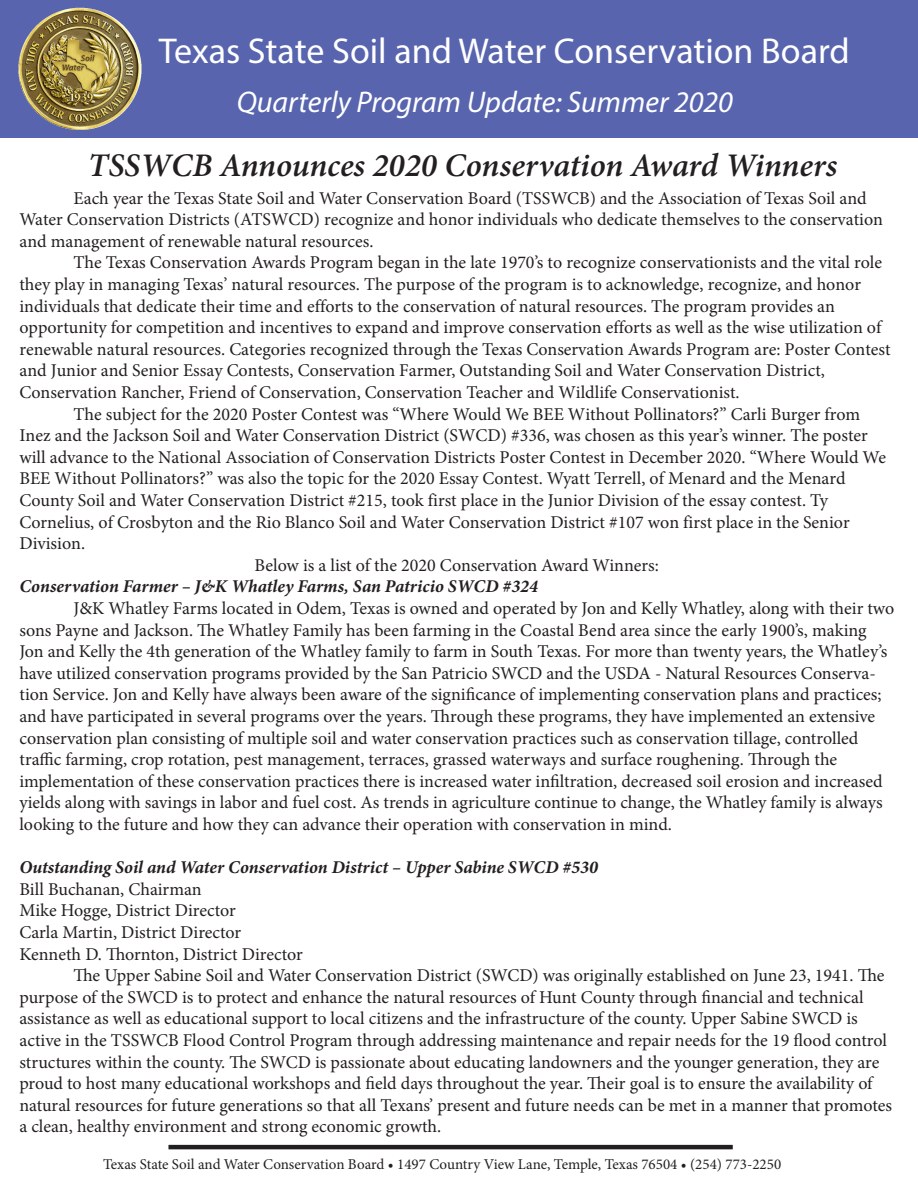
<style>
.page{position:relative;width:918px;height:1188px;background:#fff}
.page>*{position:absolute;margin:0;border:0;box-sizing:border-box;transform-origin:0 0}
.t1{font:36px "Myriad Pro";color:#fff}
.t2{font:italic 600 33px "Minion Pro";color:#231f20}
.t3{font:italic 30px "Myriad Pro";color:#fff}
.t4{font:18px "Minion Pro";color:#231f20}
.t5{font:italic 700 18px "Minion Pro";color:#231f20}
.t6{font:15px "Minion Pro";color:#231f20}
</style>
<div class="page">
<div style="left:0;top:0;width:918px;height:137px;background:#5865ae"></div>
<img style="left:18px;top:7px;width:124px;height:123px">
<hr style="left:168px;top:1145px;width:565px;height:4px;background:#231f20">
<p class="t1" style="left:159px;top:28px;width:692px">Texas State Soil and Water Conservation Board</p>
<p class="t3" style="left:237px;top:84px;width:498px">Quarterly Program Update: Summer 2020</p>
<p class="t2" style="left:88px;top:142px;width:751px">TSSWCB Announces 2020 Conservation Award Winners</p>
<p class="t4" style="left:73px;top:186px;width:795px">Each year the Texas State Soil and Water Conservation Board (TSSWCB) and the Association of Texas Soil and</p>
<p class="t4" style="left:19px;top:207px;width:865px">Water Conservation Districts (ATSWCD) recognize and honor individuals who dedicate themselves to the conservation</p>
<p class="t4" style="left:19px;top:229px;width:356px">and management of renewable natural resources.</p>
<p class="t4" style="left:73px;top:251px;width:810px">The Texas Conservation Awards Program began in the late 1970’s to recognize conservationists and the vital role</p>
<p class="t4" style="left:19px;top:272px;width:843px">they play in managing Texas’ natural resources. The purpose of the program is to acknowledge, recognize, and honor</p>
<p class="t4" style="left:19px;top:294px;width:817px">individuals that dedicate their time and efforts to the conservation of natural resources. The program provides an</p>
<p class="t4" style="left:19px;top:315px;width:864px">opportunity for competition and incentives to expand and improve conservation efforts as well as the wise utilization of</p>
<p class="t4" style="left:19px;top:337px;width:873px">renewable natural resources. Categories recognized through the Texas Conservation Awards Program are: Poster Contest</p>
<p class="t4" style="left:19px;top:359px;width:807px">and Junior and Senior Essay Contests, Conservation Farmer, Outstanding Soil and Water Conservation District,</p>
<p class="t4" style="left:19px;top:380px;width:722px">Conservation Rancher, Friend of Conservation, Conservation Teacher and Wildlife Conservationist.</p>
<p class="t4" style="left:73px;top:402px;width:788px">The subject for the 2020 Poster Contest was “Where Would We BEE Without Pollinators?” Carli Burger from</p>
<p class="t4" style="left:19px;top:423px;width:850px">Inez and the Jackson Soil and Water Conservation District (SWCD) #336, was chosen as this year’s winner. The poster</p>
<p class="t4" style="left:19px;top:445px;width:868px">will advance to the National Association of Conservation Districts Poster Contest in December 2020. “Where Would We</p>
<p class="t4" style="left:19px;top:467px;width:828px">BEE Without Pollinators?” was also the topic for the 2020 Essay Contest. Wyatt Terrell, of Menard and the Menard</p>
<p class="t4" style="left:19px;top:488px;width:810px">County Soil and Water Conservation District #215, took first place in the Junior Division of the essay contest. Ty</p>
<p class="t4" style="left:19px;top:510px;width:832px">Cornelius, of Crosbyton and the Rio Blanco Soil and Water Conservation District #107 won first place in the Senior</p>
<p class="t4" style="left:19px;top:531px;width:67px">Division.</p>
<p class="t4" style="left:255px;top:553px;width:406px">Below is a list of the 2020 Conservation Award Winners:</p>
<p class="t5" style="left:19px;top:574px;width:520px">Conservation Farmer – J&amp;K Whatley Farms, San Patricio SWCD #324</p>
<p class="t4" style="left:73px;top:596px;width:822px">J&amp;K Whatley Farms located in Odem, Texas is owned and operated by Jon and Kelly Whatley, along with their two</p>
<p class="t4" style="left:19px;top:618px;width:849px">sons Payne and Jackson. The Whatley Family has been farming in the Coastal Bend area since the early 1900’s, making</p>
<p class="t4" style="left:19px;top:639px;width:869px">Jon and Kelly the 4th generation of the Whatley family to farm in South Texas. For more than twenty years, the Whatley’s</p>
<p class="t4" style="left:19px;top:661px;width:858px">have utilized conservation programs provided by the San Patricio SWCD and the USDA - Natural Resources Conserva-</p>
<p class="t4" style="left:19px;top:683px;width:864px">tion Service. Jon and Kelly have always been aware of the significance of implementing conservation plans and practices;</p>
<p class="t4" style="left:19px;top:704px;width:857px">and have participated in several programs over the years. Through these programs, they have implemented an extensive</p>
<p class="t4" style="left:19px;top:726px;width:841px">conservation plan consisting of multiple soil and water conservation practices such as conservation tillage, controlled</p>
<p class="t4" style="left:19px;top:747px;width:819px">traffic farming, crop rotation, pest management, terraces, grassed waterways and surface roughening. Through the</p>
<p class="t4" style="left:19px;top:769px;width:865px">implementation of these conservation practices there is increased water infiltration, decreased soil erosion and increased</p>
<p class="t4" style="left:19px;top:791px;width:865px">yields along with savings in labor and fuel cost. As trends in agriculture continue to change, the Whatley family is always</p>
<p class="t4" style="left:19px;top:812px;width:654px">looking to the future and how they can advance their operation with conservation in mind.</p>
<p class="t5" style="left:19px;top:855px;width:580px">Outstanding Soil and Water Conservation District – Upper Sabine SWCD #530</p>
<p class="t4" style="left:19px;top:877px;width:184px">Bill Buchanan, Chairman</p>
<p class="t4" style="left:19px;top:899px;width:218px">Mike Hogge, District Director</p>
<p class="t4" style="left:19px;top:920px;width:223px">Carla Martin, District Director</p>
<p class="t4" style="left:19px;top:942px;width:285px">Kenneth D. Thornton, District Director</p>
<p class="t4" style="left:73px;top:963px;width:813px">The Upper Sabine Soil and Water Conservation District (SWCD) was originally established on June 23, 1941. The</p>
<p class="t4" style="left:19px;top:985px;width:846px">purpose of the SWCD is to protect and enhance the natural resources of Hunt County through financial and technical</p>
<p class="t4" style="left:19px;top:1007px;width:840px">assistance as well as educational support to local citizens and the infrastructure of the county. Upper Sabine SWCD is</p>
<p class="t4" style="left:19px;top:1028px;width:869px">active in the TSSWCB Flood Control Program through addressing maintenance and repair needs for the 19 flood control</p>
<p class="t4" style="left:19px;top:1050px;width:861px">structures within the county. The SWCD is passionate about educating landowners and the younger generation, they are</p>
<p class="t4" style="left:19px;top:1071px;width:855px">proud to host many educational workshops and field days throughout the year. Their goal is to ensure the availability of</p>
<p class="t4" style="left:19px;top:1093px;width:874px">natural resources for future generations so that all Texans’ present and future needs can be met in a manner that promotes</p>
<p class="t4" style="left:19px;top:1115px;width:423px">a clean, healthy environment and strong economic growth.</p>
<p class="t6" style="left:103px;top:1154px;width:680px">Texas State Soil and Water Conservation Board • 1497 Country View Lane, Temple, Texas 76504 • (254) 773-2250</p>
</div>
